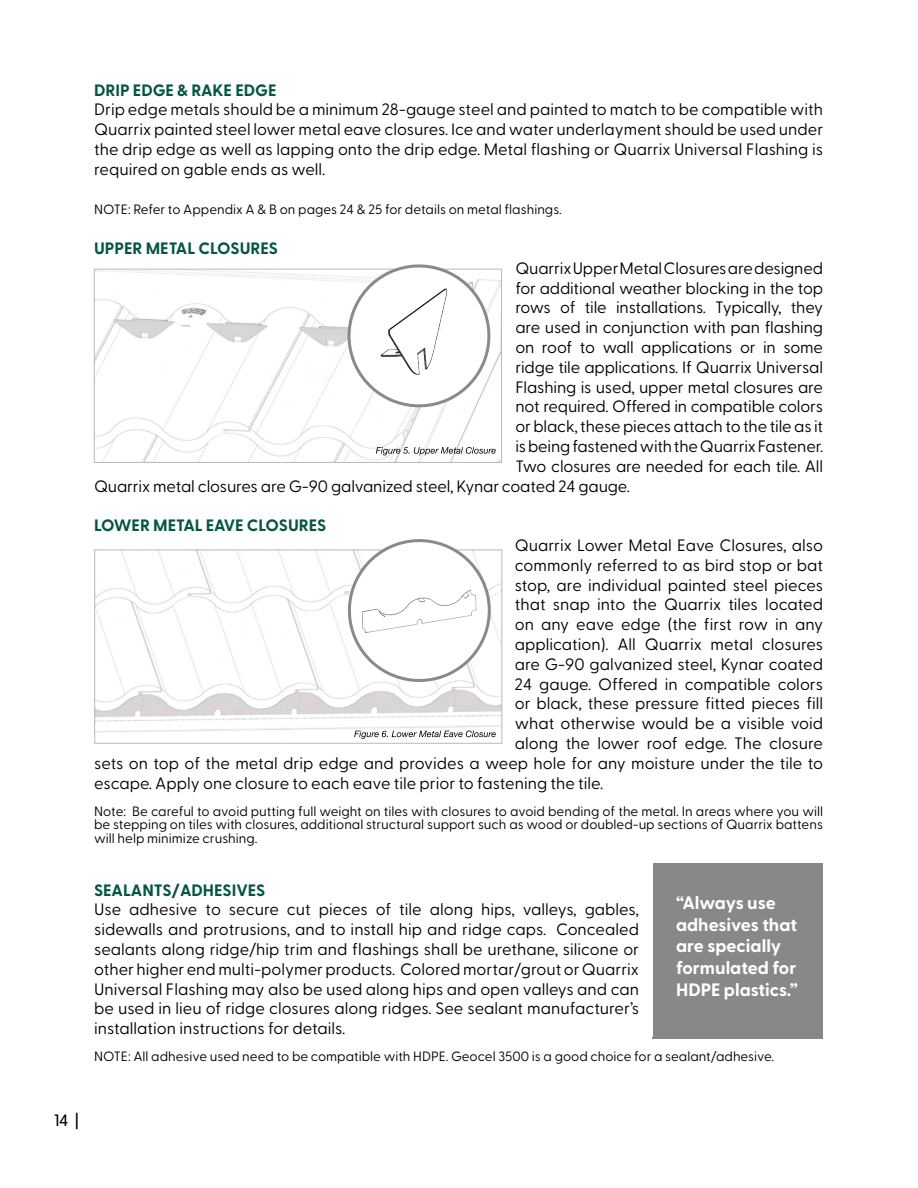
<style>
.page{position:relative;width:918px;height:1188px;background:#fff}
.page>*{position:absolute;margin:0;border:0;box-sizing:border-box;transform-origin:0 0}
.t1{font:700 18px/21.6px "Greycliff CF";color:#fff}
.t2{font:16.5px/19.8px "Greycliff CF";letter-spacing:-.01em;color:#000;text-align:justify}
.t3{font:700 16.5px "Greycliff CF";color:#055641}
.t4{font:500 16.5px "Greycliff CF";color:#000}
.t5{font:13.5px/13.5px "Greycliff CF";color:#000;text-align:justify}
</style>
<div class="page">
<div style="left:653px;top:863px;width:170px;height:175px;background:#898888"></div>
<img style="left:96px;top:271px;width:404px;height:190px">
<div style="left:94px;top:269px;width:408px;height:194px;border:1px solid #bababa"></div>
<svg style="left:339px;top:264px;width:160px;height:152px"></svg>
<img style="left:366px;top:280px;width:92px;height:105px">
<img style="left:96px;top:552px;width:404px;height:181px">
<div style="left:94px;top:550px;width:408px;height:193px;border:1px solid #bababa"></div>
<svg style="left:340px;top:539px;width:159px;height:151px"></svg>
<img style="left:357px;top:585px;width:125px;height:52px">
<svg style="left:376px;top:447px;width:120px;height:8px"></svg>
<svg style="left:354px;top:730px;width:142px;height:9px"></svg>
<p class="t3" style="left:94px;top:80px;width:184px">DRIP EDGE &amp; RAKE EDGE</p>
<p class="t2" style="left:94px;top:100px;width:731px">Drip edge metals should be a minimum 28-gauge steel and painted to match to be compatible with Quarrix painted steel lower metal eave closures. Ice and water underlayment should be used under the drip edge as well as lapping onto the drip edge. Metal flashing or Quarrix Universal Flashing is required on gable ends as well.</p>
<p class="t5" style="left:94px;top:203px;width:469px">NOTE: Refer to Appendix A &amp; B on pages 24 &amp; 25 for details on metal flashings.</p>
<p class="t3" style="left:94px;top:238px;width:186px">UPPER METAL CLOSURES</p>
<p class="t2" style="left:515px;top:258px;width:309px">Quarrix Upper Metal Closures are designed</p>
<p class="t2" style="left:515px;top:278px;width:309px">for additional weather blocking in the top</p>
<p class="t2" style="left:515px;top:298px;width:309px">rows of tile installations. Typically, they</p>
<p class="t2" style="left:515px;top:318px;width:309px">are used in conjunction with pan flashing</p>
<p class="t2" style="left:515px;top:337px;width:309px">on roof to wall applications or in some</p>
<p class="t2" style="left:515px;top:357px;width:309px">ridge tile applications. If Quarrix Universal</p>
<p class="t2" style="left:515px;top:377px;width:309px">Flashing is used, upper metal closures are</p>
<p class="t2" style="left:515px;top:397px;width:309px">not required. Offered in compatible colors</p>
<p class="t2" style="left:515px;top:417px;width:309px">or black, these pieces attach to the tile as it</p>
<p class="t2" style="left:515px;top:436px;width:309px">is being fastened with the Quarrix Fastener.</p>
<p class="t2" style="left:515px;top:456px;width:309px">Two closures are needed for each tile. All</p>
<p class="t2" style="left:94px;top:476px;width:537px">Quarrix metal closures are G-90 galvanized steel, Kynar coated 24 gauge.</p>
<p class="t3" style="left:94px;top:515px;width:234px">LOWER METAL EAVE CLOSURES</p>
<p class="t2" style="left:515px;top:535px;width:310px">Quarrix Lower Metal Eave Closures, also</p>
<p class="t2" style="left:515px;top:555px;width:310px">commonly referred to as bird stop or bat</p>
<p class="t2" style="left:515px;top:575px;width:310px">stop, are individual painted steel pieces</p>
<p class="t2" style="left:515px;top:595px;width:310px">that snap into the Quarrix tiles located</p>
<p class="t2" style="left:515px;top:615px;width:310px">on any eave edge (the first row in any</p>
<p class="t2" style="left:515px;top:634px;width:310px">application). All Quarrix metal closures</p>
<p class="t2" style="left:515px;top:654px;width:310px">are G-90 galvanized steel, Kynar coated</p>
<p class="t2" style="left:515px;top:674px;width:310px">24 gauge. Offered in compatible colors</p>
<p class="t2" style="left:515px;top:694px;width:310px">or black, these pressure fitted pieces fill</p>
<p class="t2" style="left:515px;top:714px;width:310px">what otherwise would be a visible void</p>
<p class="t2" style="left:515px;top:733px;width:310px">along the lower roof edge. The closure</p>
<p class="t2" style="left:94px;top:753px;width:731px">sets on top of the metal drip edge and provides a weep hole for any moisture under the tile to</p>
<p class="t2" style="left:94px;top:773px;width:511px">escape. Apply one closure to each eave tile prior to fastening the tile.</p>
<p class="t5" style="left:94px;top:804px;width:730px">Note: Be careful to avoid putting full weight on tiles with closures to avoid bending of the metal. In areas where you will be stepping on tiles with closures, additional structural support such as wood or doubled-up sections of Quarrix battens will help minimize crushing.</p>
<p class="t3" style="left:94px;top:880px;width:173px">SEALANTS/ADHESIVES</p>
<p class="t2" style="left:94px;top:900px;width:547px">Use adhesive to secure cut pieces of tile along hips, valleys, gables, sidewalls and protrusions, and to install hip and ridge caps. Concealed sealants along ridge/hip trim and flashings shall be urethane, silicone or other higher end multi-polymer products. Colored mortar/grout or Quarrix Universal Flashing may also be used along hips and open valleys and can be used in lieu of ridge closures along ridges. See sealant manufacturer’s installation instructions for details.</p>
<p class="t5" style="left:94px;top:1050px;width:681px">NOTE: All adhesive used need to be compatible with HDPE. Geocel 3500 is a good choice for a sealant/adhesive.</p>
<p class="t1" style="left:676px;top:893px;width:123px">“Always use adhesives that are specially formulated for<br>HDPE plastics.”</p>
<p class="t4" style="left:54px;top:1110px;width:27px">14 |</p>
</div>
